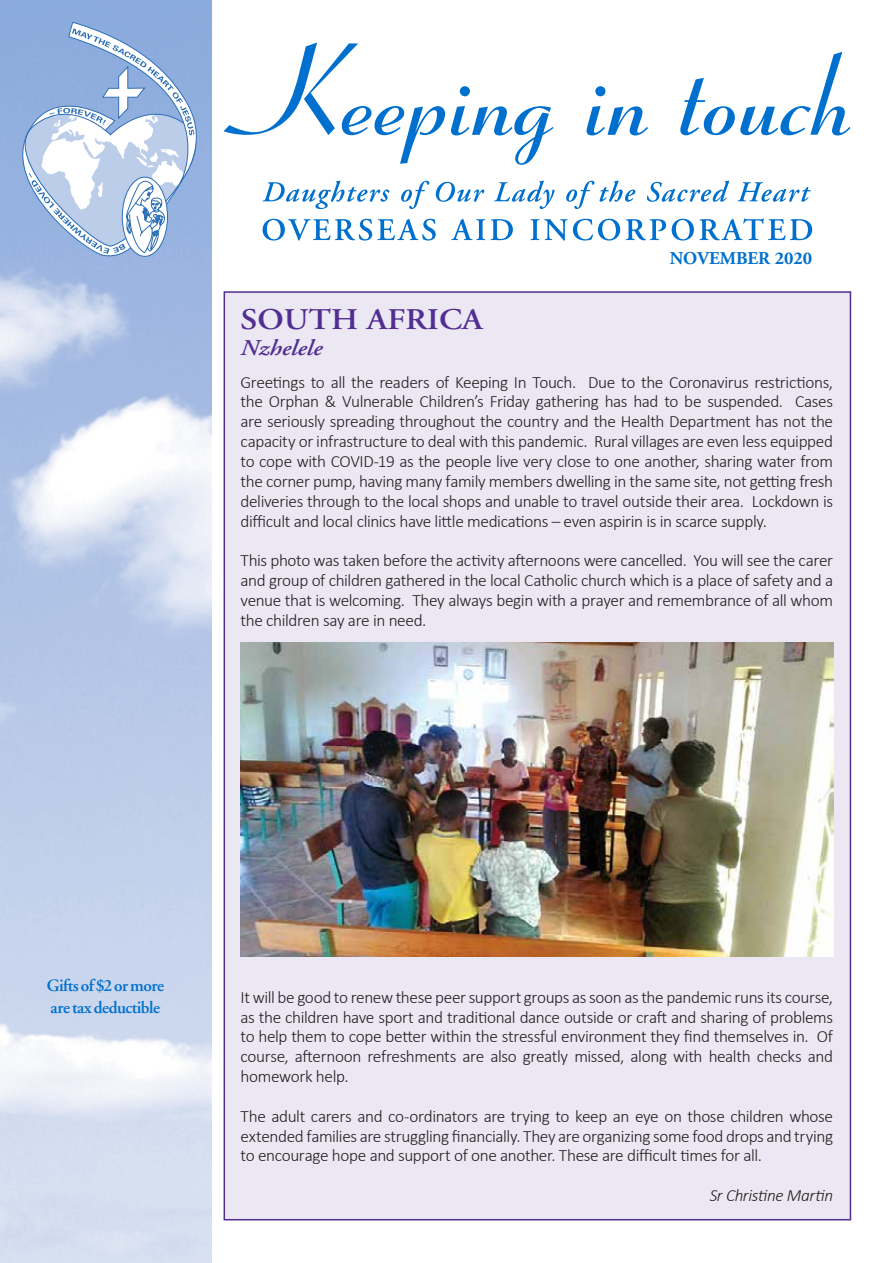
<style>
.page{position:relative;width:893px;height:1263px;background:#fff}
.page>*{position:absolute;margin:0;border:0;box-sizing:border-box;transform-origin:0 0}
.t1{font:600 30px "Adobe Garamond";color:#522e91;scale:1.11 1}
.t2{font:italic 600 22.5px "Adobe Garamond";color:#522e91;scale:1.11 1}
.t3{font:700 18px "Adobe Garamond";color:#0070ce}
.t4{font:300 17.25px/19.8px "Calibri";letter-spacing:-.025em;color:#231f20;text-align:justify}
.t5{font:600 17.25px/21.8px "Adobe Garamond";letter-spacing:-.03em;color:#0070ce}
.t6{font:italic 300 17.25px "Calibri";letter-spacing:-.025em;color:#231f20}
</style>
<div class="page">
<div style="left:224px;top:291px;width:627px;height:929px;background:#ebe8f4;border:2px solid #522e91"></div>
<svg style="left:0;top:21px;width:850px;height:237px"></svg>
<img style="left:241px;top:642px;width:592px;height:314px">
<p class="t3" style="left:670px;top:249px;width:144px">NOVEMBER 2020</p>
<h1 class="t1" style="left:241px;top:303px;width:220px">SOUTH AFRICA</h1>
<h2 class="t2" style="left:241px;top:336px;width:75px">Nzhelele</h2>
<p class="t4" style="left:241px;top:372px;width:594px">Greetings to all the readers of Keeping In Touch. Due to the Coronavirus restrictions, the Orphan &amp; Vulnerable Children’s Friday gathering has had to be suspended. Cases are seriously spreading throughout the country and the Health Department has not the capacity or infrastructure to deal with this pandemic. Rural villages are even less equipped to cope with COVID-19 as the people live very close to one another, sharing water from the corner pump, having many family members dwelling in the same site, not getting fresh deliveries through to the local shops and unable to travel outside their area. Lockdown is difficult and local clinics have little medications – even aspirin is in scarce supply.</p>
<p class="t4" style="left:241px;top:550px;width:594px">This photo was taken before the activity afternoons were cancelled. You will see the carer and group of children gathered in the local Catholic church which is a place of safety and a venue that is welcoming. They always begin with a prayer and remembrance of all whom the children say are in need.</p>
<p class="t5" style="left:47px;top:975px;width:119px">Gifts of $2 or more are tax deductible</p>
<p class="t4" style="left:241px;top:987px;width:594px">It will be good to renew these peer support groups as soon as the pandemic runs its course, as the children have sport and traditional dance outside or craft and sharing of problems to help them to cope better within the stressful environment they find themselves in. Of course, afternoon refreshments are also greatly missed, along with health checks and homework help.</p>
<p class="t4" style="left:241px;top:1106px;width:594px">The adult carers and co-ordinators are trying to keep an eye on those children whose extended families are struggling financially. They are organizing some food drops and trying to encourage hope and support of one another. These are difficult times for all.</p>
<p class="t6" style="left:710px;top:1185px;width:125px">Sr Christine Martin</p>
</div>
